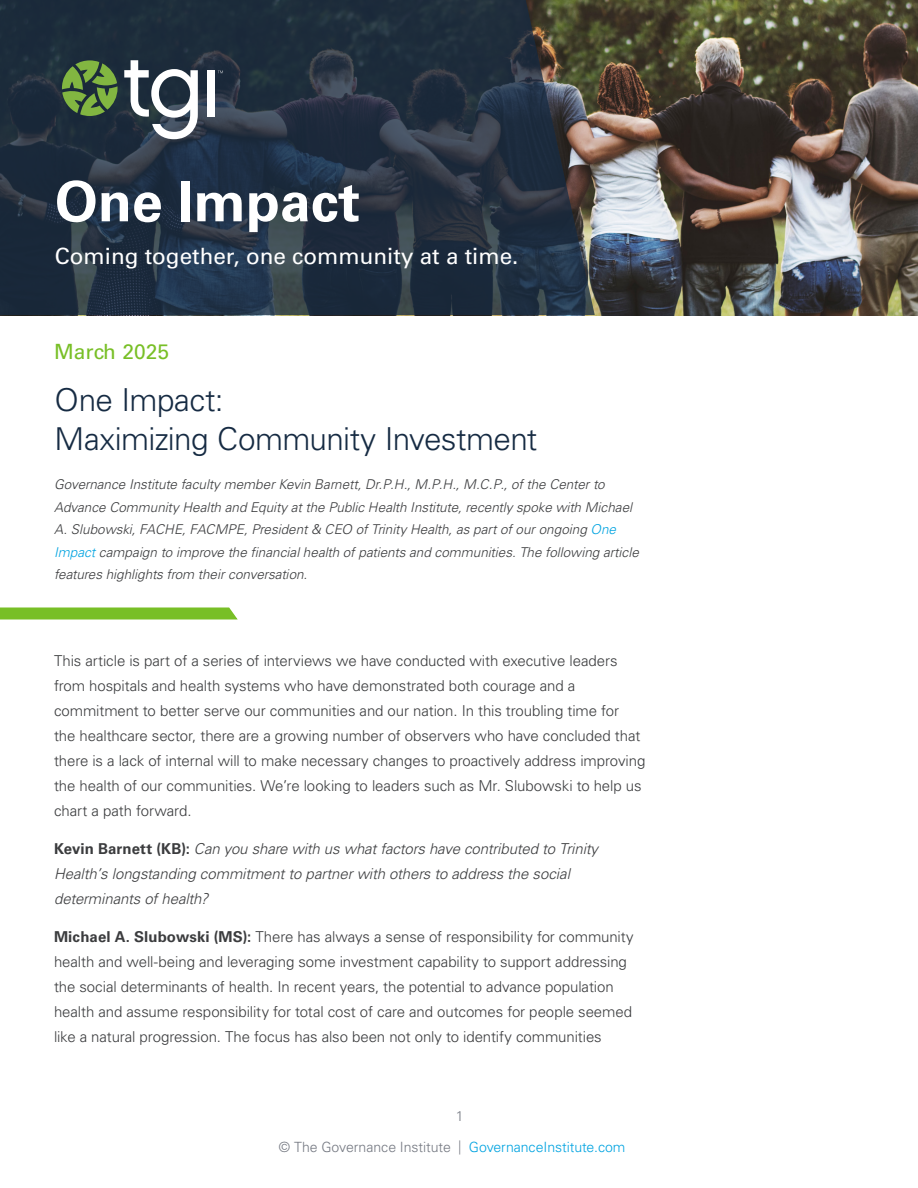
<style>
.page{position:relative;width:918px;height:1188px;background:#fff}
.page>*{position:absolute;margin:0;border:0;box-sizing:border-box;transform-origin:0 0}
.t1{font:700 55.5px "Univers LT Std";color:#fff}
.t2{font:300 31.5px/39px "Univers LT Std";letter-spacing:-.02em;color:#162b43}
.t3{font:22.5px "Univers LT Std";color:#fff}
.t4{font:21px "Univers LT Std";color:#78bf26}
.t5{font:300 15px/24.9px "Univers LT Std";letter-spacing:-.005em;color:#3b3c3e}
.t6{font:italic 300 15px/24.9px "Univers LT Std";letter-spacing:-.005em;color:#3b3c3e}
.t7{font:300 14.1px "Univers LT Std";letter-spacing:-.005em;color:#757982}
.t8{font:italic 300 13.5px/22.5px "Univers LT Std";color:#3b3c3e}
.s1{color:#00a3e0}
.s2{font-weight:700;font-style:normal}
.s3{font-weight:700}
</style>
<div class="page">
<img style="left:0;top:0;width:918px;height:316px">
<svg style="left:0;top:0;width:595px;height:315px;background:#263341"></svg>
<svg style="left:124px;top:60px;width:74px;height:79px"></svg>
<div style="left:207px;top:70px;width:8px;height:47px;background:#fff"></div>
<svg style="left:62px;top:60px;width:56px;height:56px;background:#54783e"></svg>
<svg style="left:0;top:607px;width:238px;height:13px;background:#84c43a"></svg>
<h1 class="t1" style="left:55px;top:169px;width:307px">One Impact</h1>
<h3 class="t3" style="left:55px;top:242px;width:465px">Coming together, one community at a time.</h3>
<h3 class="t4" style="left:54px;top:339px;width:117px">March 2025</h3>
<h2 class="t2" style="left:55px;top:381px;width:484px">One Impact:<br>Maximizing Community Investment</h2>
<p class="t8" style="left:54px;top:473px;width:586px">Governance Institute faculty member Kevin Barnett, Dr.P.H., M.P.H., M.C.P., of the Center to Advance Community Health and Equity at the Public Health Institute, recently spoke with Michael A. Slubowski, FACHE, FACMPE, President &amp; CEO of Trinity Health, as part of our ongoing <span class="s1">One Impact</span> campaign to improve the financial health of patients and communities. The following article features highlights from their conversation.</p>
<p class="t5" style="left:54px;top:649px;width:593px">This article is part of a series of interviews we have conducted with executive leaders from hospitals and health systems who have demonstrated both courage and a commitment to better serve our communities and our nation. In this troubling time for<br>the healthcare sector, there are a growing number of observers who have concluded that there is a lack of internal will to make necessary changes to proactively address improving the health of our communities. We’re looking to leaders such as Mr. Slubowski to help us chart a path forward.</p>
<p class="t6" style="left:54px;top:837px;width:546px"><span class="s2">Kevin Barnett (KB):</span> Can you share with us what factors have contributed to Trinity<br>Health’s longstanding commitment to partner with others to address the social determinants of health?</p>
<p class="t5" style="left:54px;top:925px;width:581px"><span class="s3">Michael A. Slubowski (MS):</span> There has always a sense of responsibility for community health and well-being and leveraging some investment capability to support addressing the social determinants of health. In recent years, the potential to advance population health and assume responsibility for total cost of care and outcomes for people seemed like a natural progression. The focus has also been not only to identify communities</p>
<p class="t7" style="left:456px;top:1108px;width:9px">1</p>
<p class="t7" style="left:279px;top:1139px;width:348px">© The Governance Institute | <span class="s1">GovernanceInstitute.com</span></p>
</div>
